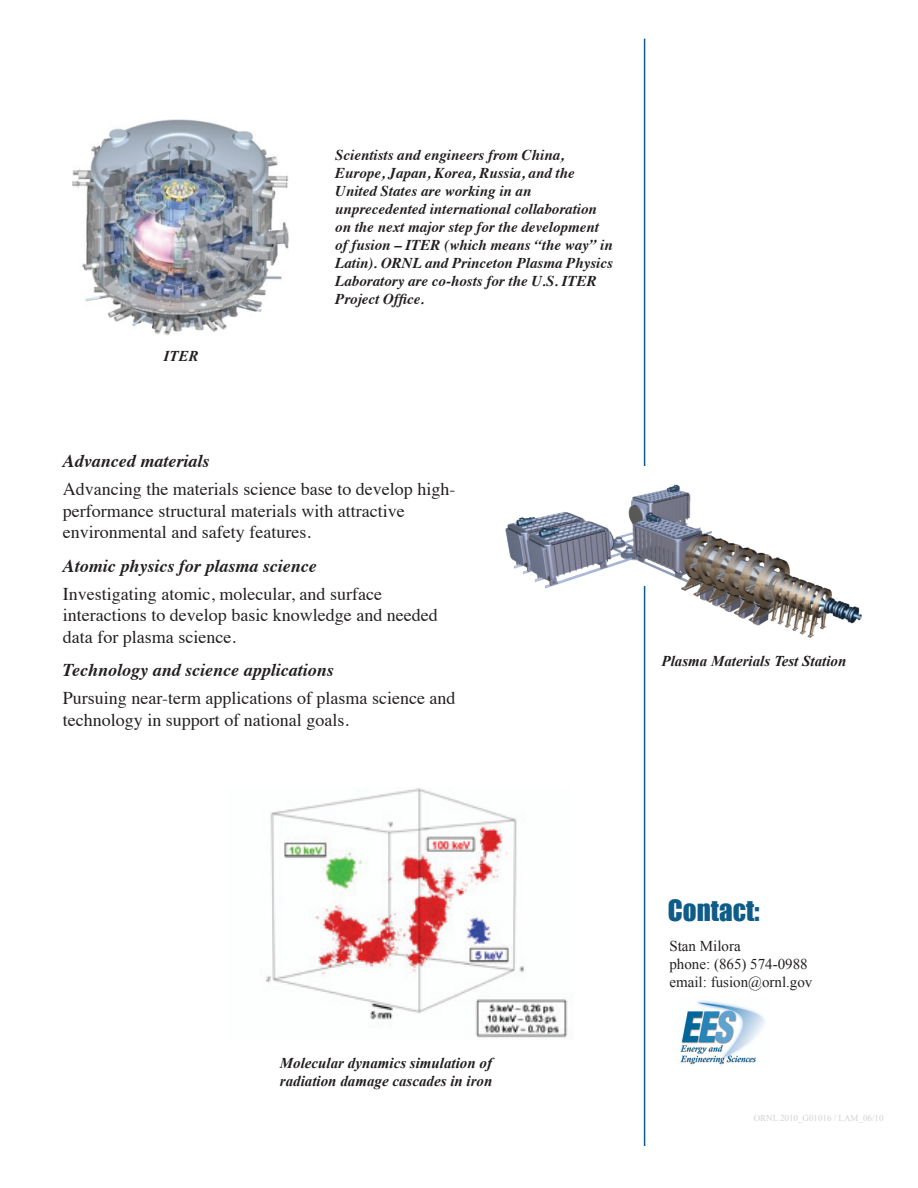
<style>
.page{position:relative;width:918px;height:1188px;background:#fff}
.page>*{position:absolute;margin:0;border:0;box-sizing:border-box;transform-origin:0 0}
.t1{font:27px "Impact";color:#0f5c89}
.t2{font:18px/21.8px "Times";color:#231f20}
.t3{font:italic 700 18px "Times";color:#231f20}
.t4{font:italic 700 15px/18px "Times";color:#231f20}
.t5{font:italic 700 15px/18px "Times New Roman";color:#231f20}
.t6{font:15px/18px "Times New Roman";color:#231f20}
.t7{font:9px "Times New Roman";color:#d1d2d4}
</style>
<div class="page">
<hr style="left:644px;top:39px;width:1px;height:1107px;background:#0f5c89">
<div style="left:618px;top:466px;width:78px;height:120px;background:#fff"></div>
<img style="left:680px;top:1000px;width:85px;height:65px">
<img style="left:72px;top:119px;width:216px;height:216px">
<img style="left:505px;top:484px;width:356px;height:154px">
<img style="left:266px;top:788px;width:302px;height:250px">
<p class="t5" style="left:163px;top:347px;width:37px">ITER</p>
<p class="t3" style="left:63px;top:444px;width:148px">Advanced materials</p>
<p class="t4" style="left:335px;top:145px;width:279px">Scientists and engineers from China, Europe, Japan, Korea, Russia, and the United States are working in an unprecedented international collaboration on the next major step for the development of fusion – ITER (which means “the way” in Latin). ORNL and Princeton Plasma Physics Laboratory are co-hosts for the U.S. ITER Project Office.</p>
<p class="t2" style="left:63px;top:476px;width:394px">Advancing the materials science base to develop high&shy;performance structural materials with attractive environmental and safety features.</p>
<p class="t3" style="left:63px;top:549px;width:255px">Atomic physics for plasma science</p>
<p class="t2" style="left:63px;top:581px;width:376px">Investigating atomic, molecular, and surface interactions to develop basic knowledge and needed data for plasma science.</p>
<p class="t3" style="left:63px;top:653px;width:272px">Technology and science applications</p>
<p class="t2" style="left:63px;top:685px;width:394px">Pursuing near-term applications of plasma science and technology in support of national goals.</p>
<p class="t5" style="left:662px;top:652px;width:186px">Plasma Materials Test Station</p>
<p class="t5" style="left:280px;top:1053px;width:214px">Molecular dynamics simulation of radiation damage cascades in iron</p>
<p class="t1" style="left:668px;top:894px;width:93px">CONTACT:</p>
<p class="t6" style="left:669px;top:937px;width:144px">Stan Milora<br>phone: (865) 574-0988 email: fusion@ornl.gov</p>
<p class="t7" style="left:754px;top:1113px;width:131px">ORNL 2010_G01016 / LAM_06/10</p>
</div>
